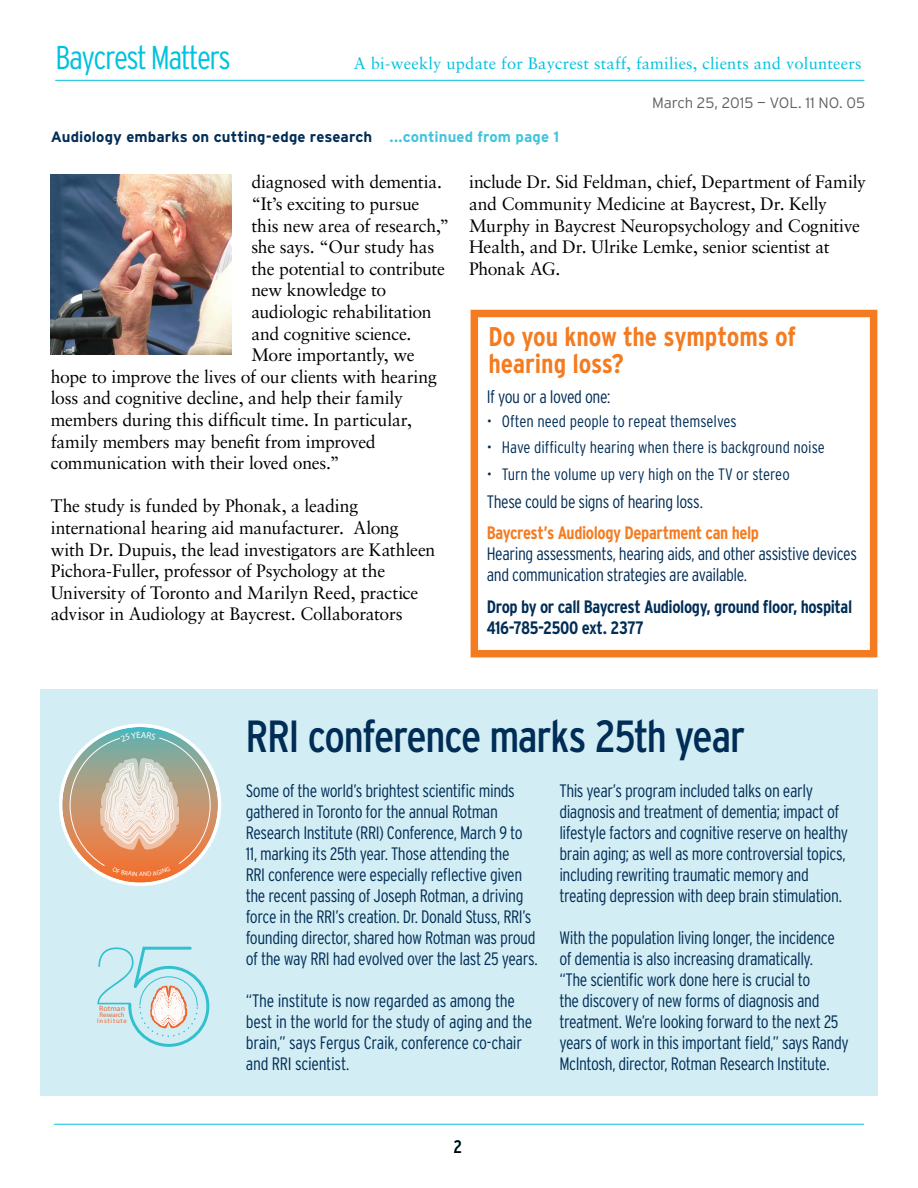
<style>
.page{position:relative;width:918px;height:1188px;background:#fff}
.page>*{position:absolute;margin:0;border:0;box-sizing:border-box;transform-origin:0 0}
.t1{font:condensed 45px "Interstate";letter-spacing:-.03em;color:#002d56}
.t2{font:300 condensed 33px "Interstate";letter-spacing:-.05em;color:#00c2de}
.t3{font:700 condensed 27px/27px "Interstate";letter-spacing:-.005em;color:#f47b20}
.t4{font:300 condensed 18px/21px "Interstate";letter-spacing:-.025em;color:#002d56}
.t5{font:18px/21.6px "Sabon LT Std";letter-spacing:-.015em;color:#000}
.t6{font:700 condensed 18px/21px "Interstate";letter-spacing:-.025em;color:#002d56}
.t7{font:700 condensed 18px "Interstate";letter-spacing:-.02em;color:#f47b20}
.t8{font:condensed 18px "Interstate";color:#000}
.t9{font:300 condensed 16.5px "Interstate";color:#002d56}
.t10{font:16.5px "Sabon LT Std";letter-spacing:.015em;color:#00c2de}
.t11{font:700 15px "Interstate";letter-spacing:.005em;color:#002d56}
.t12{font:300 15px "Interstate";letter-spacing:-.005em;color:#5f6062}
.t13{font:700 7.65px "Helvetica Neue";letter-spacing:.015em;color:#ed662f}
.t14{font:300 6.75px "Helvetica Neue";letter-spacing:.12em;color:#ed662f}
.t15{font:500 6.75px "Helvetica Neue";color:#ed662f}
.t16{font:500 6.45px "Futura";color:#fff}
.s1{color:#42c4dd}
</style>
<div class="page">
<hr style="left:54px;top:1124px;width:810px;height:1px;background:#00c2de">
<hr style="left:55px;top:80px;width:810px;height:1px;background:#00c2de">
<div style="left:40px;top:689px;width:838px;height:407px;background:#d3edf4"></div>
<div style="left:471px;top:310px;width:406px;height:347px;border:8px solid #f47b20"></div>
<img style="left:51px;top:175px;width:180px;height:180px">
<div style="left:59px;top:724px;width:162px;height:162px;background:#fff;border-radius:50%"></div>
<svg style="left:62px;top:727px;width:156px;height:156px"></svg>
<svg style="left:97px;top:946px;width:113px;height:101px"></svg>
<svg style="left:69px;top:732px;width:142px;height:144px;background:#cdb59e"></svg>
<h2 class="t2" style="left:56px;top:39px;width:177px">Baycrest Matters</h2>
<p class="t10" style="left:354px;top:53px;width:509px">A bi-weekly update for Baycrest staff, families, clients and volunteers</p>
<p class="t11" style="left:51px;top:128px;width:510px">Audiology embarks on cutting-edge research <span class="s1">...continued from page 1</span></p>
<p class="t12" style="left:652px;top:95px;width:215px">March 25, 2015 — VOL. 11 NO. 05</p>
<p class="t5" style="left:251px;top:171px;width:192px">diagnosed with dementia.</p>
<p class="t5" style="left:251px;top:193px;width:170px">“It’s exciting to pursue</p>
<p class="t5" style="left:251px;top:214px;width:199px">this new area of research,”</p>
<p class="t5" style="left:251px;top:236px;width:185px">she says. “Our study has</p>
<p class="t5" style="left:251px;top:258px;width:195px">the potential to contribute</p>
<p class="t5" style="left:251px;top:279px;width:137px">new knowledge to</p>
<p class="t5" style="left:251px;top:301px;width:182px">audiologic rehabilitation</p>
<p class="t5" style="left:251px;top:322px;width:162px">and cognitive science.</p>
<p class="t5" style="left:251px;top:344px;width:165px">More importantly, we</p>
<p class="t5" style="left:51px;top:366px;width:388px">hope to improve the lives of our clients with hearing</p>
<p class="t5" style="left:51px;top:387px;width:354px">loss and cognitive decline, and help their family</p>
<p class="t5" style="left:51px;top:409px;width:363px">members during this difficult time. In particular,</p>
<p class="t5" style="left:51px;top:430px;width:326px">family members may benefit from improved</p>
<p class="t5" style="left:51px;top:452px;width:290px">communication with their loved ones.”</p>
<p class="t5" style="left:51px;top:495px;width:386px">The study is funded by Phonak, a leading international hearing aid manufacturer. Along with Dr. Dupuis, the lead investigators are Kathleen Pichora-Fuller, professor of Psychology at the University of Toronto and Marilyn Reed, practice advisor in Audiology at Baycrest. Collaborators</p>
<p class="t5" style="left:469px;top:171px;width:399px">include Dr. Sid Feldman, chief, Department of Family and Community Medicine at Baycrest, Dr. Kelly Murphy in Baycrest Neuropsychology and Cognitive Health, and Dr. Ulrike Lemke, senior scientist at Phonak AG.</p>
<h3 class="t3" style="left:488px;top:323px;width:309px">Do you know the symptoms of hearing loss?</h3>
<p class="t4" style="left:487px;top:386px;width:125px">If you or a loved one:</p>
<p class="t9" style="left:487px;top:412px;width:252px">• Often need people to repeat themselves</p>
<p class="t9" style="left:487px;top:438px;width:340px">• Have difficulty hearing when there is background noise</p>
<p class="t9" style="left:487px;top:465px;width:304px">• Turn the volume up very high on the TV or stereo</p>
<p class="t4" style="left:487px;top:491px;width:218px">These could be signs of hearing loss.</p>
<p class="t7" style="left:487px;top:523px;width:274px">Baycrest’s Audiology Department can help</p>
<p class="t4" style="left:487px;top:543px;width:372px">Hearing assessments, hearing aids, and other assistive devices and communication strategies are available.</p>
<p class="t6" style="left:487px;top:596px;width:367px">Drop by or call Baycrest Audiology, ground floor, hospital<br>416-785-2500 ext. 2377</p>
<p class="t16" style="left:139px;top:870px;width:5px">A</p>
<p class="t13" style="left:99px;top:1004px;width:27px">Rotman</p>
<p class="t15" style="left:100px;top:1011px;width:27px">Research</p>
<p class="t14" style="left:97px;top:1016px;width:31px">Institute</p>
<h1 class="t1" style="left:246px;top:711px;width:501px">RRI conference marks 25th year</h1>
<p class="t4" style="left:246px;top:780px;width:293px">Some of the world’s brightest scientific minds gathered in Toronto for the annual Rotman Research Institute (RRI) Conference, March 9 to 11, marking its 25th year. Those attending the<br>RRI conference were especially reflective given the recent passing of Joseph Rotman, a driving force in the RRI’s creation. Dr. Donald Stuss, RRI’s founding director, shared how Rotman was proud of the way RRI had evolved over the last 25 years.</p>
<p class="t4" style="left:246px;top:990px;width:288px">“The institute is now regarded as among the best in the world for the study of aging and the brain,” says Fergus Craik, conference co-chair and RRI scientist.</p>
<p class="t4" style="left:559px;top:780px;width:290px">This year’s program included talks on early diagnosis and treatment of dementia; impact of lifestyle factors and cognitive reserve on healthy brain aging; as well as more controversial topics, including rewriting traumatic memory and treating depression with deep brain stimulation.</p>
<p class="t4" style="left:559px;top:927px;width:291px">With the population living longer, the incidence of dementia is also increasing dramatically.<br>“The scientific work done here is crucial to<br>the discovery of new forms of diagnosis and treatment. We’re looking forward to the next 25 years of work in this important field,” says Randy McIntosh, director, Rotman Research Institute.</p>
<p class="t8" style="left:454px;top:1136px;width:10px">2</p>
</div>
